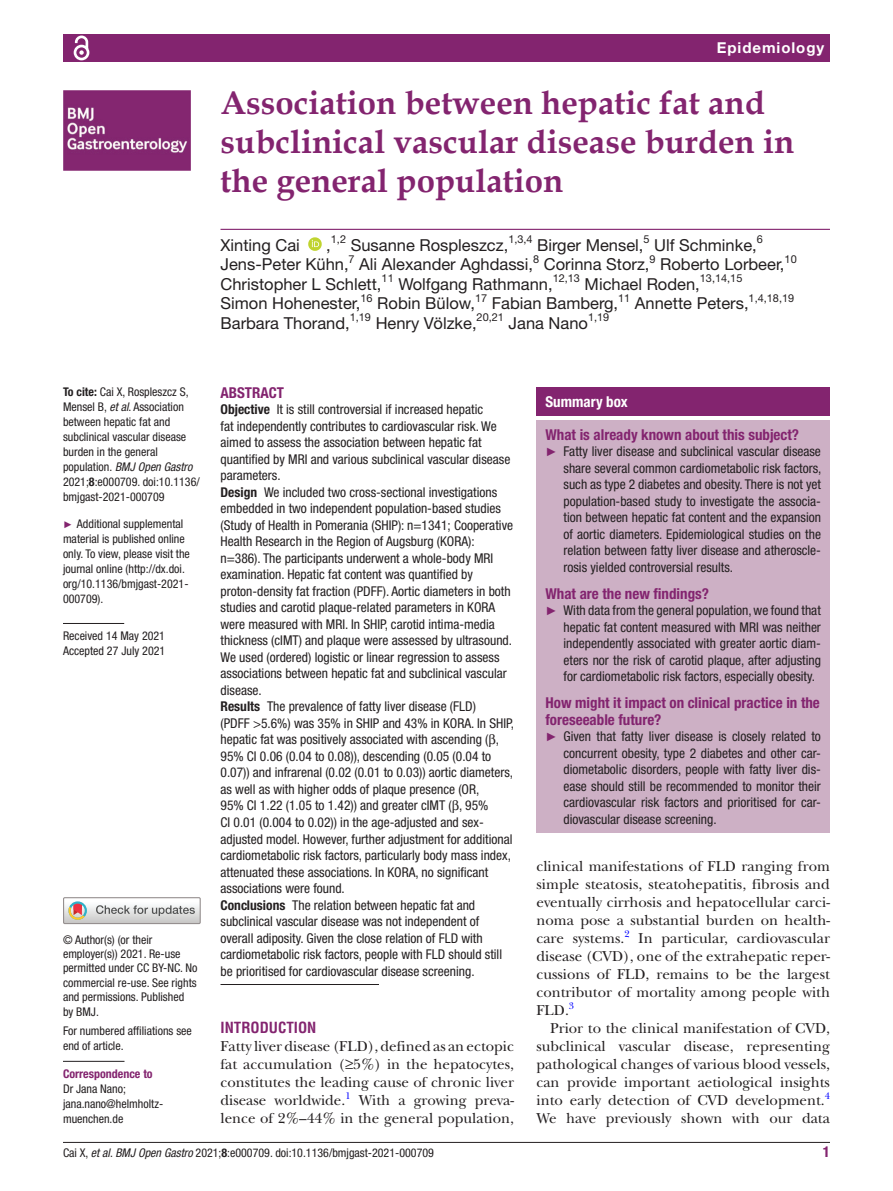
<style>
.page{position:relative;width:893px;height:1191px;background:#fff}
.page>*{position:absolute;margin:0;border:0;box-sizing:border-box;transform-origin:0 0}
.t1{font:700 33px/39px "Book Antiqua";color:#83246f}
.t2{font:16.5px "Helvetica Neue LT Std";color:#231f20}
.t3{font:15px/18px "New Baskerville";color:#231f20;text-align:justify}
.t4{font:700 condensed 15px/16.5px "Helvetica Neue LT Std";color:#83246f}
.t5{font:700 15px "Helvetica Neue LT Std";letter-spacing:.065em;color:#fff}
.t6{font:700 condensed 15px "Helvetica LT Std";color:#83246f}
.t7{font:700 condensed 15px "Helvetica Neue LT Std";color:#fff}
.t8{font:condensed 13.5px/16.5px "Helvetica Neue LT Std";color:#231f20;text-align:justify}
.t9{font:condensed 12px/15px "Helvetica Neue LT Std";color:#231f20}
.t10{font:700 condensed 12px "Helvetica Neue LT Std";color:#83246f}
.t11{font:10.95px "Helvetica Neue LT Std";color:#231f20}
.t12{font:9.9px "New Baskerville";color:#00f}
.s1{font-weight:700}
.s2{font-style:italic}
.s3{font-family:"Arial";font-stretch:normal;font-size:9.75px;color:#83246f}
.s4{font-family:"Arial";font-stretch:normal;font-size:12px;color:#83246f}
</style>
<div class="page">
<hr style="left:63px;top:1142px;width:767px;height:1px;background:#231f20">
<div style="left:63px;top:34px;width:767px;height:28px;background:#83246f"></div>
<svg style="left:73px;top:35px;width:17px;height:26px"></svg>
<hr style="left:220px;top:229px;width:610px;height:1px;background:#83246f">
<svg style="left:308px;top:237px;width:14px;height:14px"></svg>
<hr style="left:63px;top:623px;width:61px;height:1px;background:#231f20">
<hr style="left:63px;top:1061px;width:61px;height:1px;background:#231f20">
<img style="left:63px;top:90px;width:127px;height:81px">
<div style="left:63px;top:897px;width:138px;height:27px;border:1px solid #969090"></div>
<svg style="left:64px;top:897px;width:136px;height:26px"></svg>
<hr style="left:220px;top:984px;width:159px;height:1px;background:#231f20">
<div style="left:536px;top:387px;width:294px;height:29px;background:#83246f"></div>
<div style="left:536px;top:420px;width:294px;height:413px;background:#cdb0c5"></div>
<p class="t5" style="left:717px;top:39px;width:109px">Epidemiology</p>
<h1 class="t1" style="left:220px;top:83px;width:575px">Association between hepatic fat and subclinical vascular disease burden in the general population</h1>
<p class="t2" style="left:220px;top:235px;width:81px">Xinting Cai</p>
<p class="t2" style="left:326px;top:235px;width:6px">,</p>
<p class="t11" style="left:331px;top:233px;width:17px">1,2</p>
<p class="t2" style="left:351px;top:235px;width:159px">Susanne Rospleszcz,</p>
<p class="t11" style="left:508px;top:233px;width:26px">1,3,4</p>
<p class="t2" style="left:537px;top:235px;width:108px">Birger Mensel,</p>
<p class="t11" style="left:643px;top:233px;width:8px">5</p>
<p class="t2" style="left:654px;top:235px;width:104px">Ulf Schminke,</p>
<p class="t11" style="left:757px;top:233px;width:8px">6</p>
<p class="t2" style="left:221px;top:255px;width:130px">Jens-Peter Kühn,</p>
<p class="t11" style="left:349px;top:252px;width:8px">7</p>
<p class="t2" style="left:359px;top:255px;width:175px">Ali Alexander Aghdassi,</p>
<p class="t11" style="left:533px;top:252px;width:8px">8</p>
<p class="t2" style="left:544px;top:255px;width:107px">Corinna Storz,</p>
<p class="t11" style="left:649px;top:252px;width:8px">9</p>
<p class="t2" style="left:660px;top:255px;width:126px">Roberto Lorbeer,</p>
<p class="t11" style="left:785px;top:252px;width:14px">10</p>
<p class="t2" style="left:220px;top:274px;width:163px">Christopher L Schlett,</p>
<p class="t11" style="left:382px;top:272px;width:14px">11</p>
<p class="t2" style="left:398px;top:274px;width:156px">Wolfgang Rathmann,</p>
<p class="t11" style="left:553px;top:272px;width:29px">12,13</p>
<p class="t2" style="left:585px;top:274px;width:117px">Michael Roden,</p>
<p class="t11" style="left:700px;top:272px;width:44px">13,14,15</p>
<p class="t2" style="left:221px;top:294px;width:141px">Simon Hohenester,</p>
<p class="t11" style="left:360px;top:291px;width:14px">16</p>
<p class="t2" style="left:377px;top:294px;width:99px">Robin Bülow,</p>
<p class="t11" style="left:475px;top:291px;width:14px">17</p>
<p class="t2" style="left:492px;top:294px;width:128px">Fabian Bamberg,</p>
<p class="t11" style="left:618px;top:291px;width:14px">11</p>
<p class="t2" style="left:635px;top:294px;width:115px">Annette Peters,</p>
<p class="t11" style="left:749px;top:291px;width:47px">1,4,18,19</p>
<p class="t2" style="left:221px;top:313px;width:131px">Barbara Thorand,</p>
<p class="t11" style="left:350px;top:311px;width:23px">1,19</p>
<p class="t2" style="left:376px;top:313px;width:102px">Henry Völzke,</p>
<p class="t11" style="left:477px;top:311px;width:29px">20,21</p>
<p class="t2" style="left:509px;top:313px;width:81px">Jana Nano</p>
<p class="t11" style="left:588px;top:311px;width:23px">1,19</p>
<p class="t9" style="left:63px;top:384px;width:138px"><span class="s1">To cite:</span> Cai X, Rospleszcz S,<br>Mensel B, <span class="s2">et al</span>. Association between hepatic fat and subclinical vascular disease burden in the general population. <span class="s2">BMJ Open Gastro<br></span>2021;<span class="s1">8</span>:e000709. doi:10.1136/ bmjgast-2021-000709</p>
<p class="t9" style="left:63px;top:516px;width:128px"><span class="s3">►</span> Additional supplemental material is published online only. To view, please visit the journal online (http://dx.doi. org/10.1136/bmjgast-2021-<br>000709).</p>
<p class="t9" style="left:63px;top:628px;width:104px">Received 14 May 2021<br>Accepted 27 July 2021</p>
<p class="t9" style="left:63px;top:932px;width:136px;line-height:14.4px">© Author(s) (or their employer(s)) 2021. Re-use permitted under CC BY-NC. No commercial re-use. See rights and permissions. Published by BMJ.</p>
<p class="t9" style="left:63px;top:1023px;width:130px">For numbered affiliations see end of article.</p>
<p class="t10" style="left:63px;top:1066px;width:91px">Correspondence to</p>
<p class="t9" style="left:63px;top:1081px;width:102px">Dr Jana Nano; jana.nano@helmholtz&shy;muenchen.de</p>
<p class="t4" style="left:220px;top:384px;width:65px">ABSTRACT</p>
<p class="t8" style="left:220px;top:401px;width:295px;text-align:left"><span class="s1">Objective</span> It is still controversial if increased hepatic<br>fat independently contributes to cardiovascular risk. We aimed to assess the association between hepatic fat quantified by MRI and various subclinical vascular disease parameters.<br><span class="s1">Design</span> We included two cross-sectional investigations embedded in two independent population-based studies (Study of Health in Pomerania (SHIP): n=1341; Cooperative Health Research in the Region of Augsburg (KORA): n=386). The participants underwent a whole-body MRI examination. Hepatic fat content was quantified by proton-density fat fraction (PDFF). Aortic diameters in both studies and carotid plaque-related parameters in KORA were measured with MRI. In SHIP, carotid intima-media thickness (cIMT) and plaque were assessed by ultrasound.<br>We used (ordered) logistic or linear regression to assess associations between hepatic fat and subclinical vascular disease.<br><span class="s1">Results</span> The prevalence of fatty liver disease (FLD)<br>(PDFF &gt;5.6%) was 35% in SHIP and 43% in KORA. In SHIP, hepatic fat was positively associated with ascending ( , 95% CI 0.06 (0.04 to 0.08)), descending (0.05 (0.04 to 0.07)) and infrarenal (0.02 (0.01 to 0.03)) aortic diameters, as well as with higher odds of plaque presence (OR,<br>95% CI 1.22 (1.05 to 1.42)) and greater cIMT ( , 95%<br>CI 0.01 (0.004 to 0.02)) in the age-adjusted and sex&shy;adjusted model. However, further adjustment for additional cardiometabolic risk factors, particularly body mass index, attenuated these associations. In KORA, no significant associations were found.<br><span class="s1">Conclusions</span> The relation between hepatic fat and subclinical vascular disease was not independent of overall adiposity. Given the close relation of FLD with cardiometabolic risk factors, people with FLD should still be prioritised for cardiovascular disease screening.</p>
<p class="t6" style="left:220px;top:1018px;width:97px">INTRODUCTION</p>
<p class="t3" style="left:220px;top:1037px;width:295px">Fatty liver disease (FLD), defined as an ectopic fat accumulation (≥5%) in the hepatocytes, constitutes the leading cause of chronic liver disease worldwide.<sup>1</sup></p>
<p class="t3" style="left:220px;top:1091px;width:295px;text-align:right">With a growing preva-<br>lence of 2%–44% in the general population,</p>
<p class="t7" style="left:545px;top:392px;width:84px">Summary box</p>
<p class="t4" style="left:545px;top:426px;width:255px">What is already known about this subject?</p>
<p class="t8" style="left:563px;top:443px;width:259px;text-indent:-18px"><span class="s4">►</span> Fatty liver disease and subclinical vascular disease share several common cardiometabolic risk factors, such as type 2 diabetes and obesity. There is not yet population-based study to investigate the associa&shy;tion between hepatic fat content and the expansion of aortic diameters. Epidemiological studies on the relation between fatty liver disease and atheroscle&shy;rosis yielded controversial results.</p>
<p class="t4" style="left:545px;top:585px;width:165px">What are the new findings?</p>
<p class="t8" style="left:563px;top:602px;width:259px;text-indent:-18px"><span class="s4">►</span> With data from the general population, we found that hepatic fat content measured with MRI was neither independently associated with greater aortic diam&shy;eters nor the risk of carotid plaque, after adjusting for cardiometabolic risk factors, especially obesity.</p>
<p class="t4" style="left:545px;top:694px;width:276px">How might it impact on clinical practice in the foreseeable future?</p>
<p class="t8" style="left:563px;top:728px;width:259px;text-indent:-18px"><span class="s4">►</span> Given that fatty liver disease is closely related to concurrent obesity, type 2 diabetes and other car&shy;diometabolic disorders, people with fatty liver dis&shy;ease should still be recommended to monitor their cardiovascular risk factors and prioritised for car&shy;diovascular disease screening.</p>
<p class="t3" style="left:536px;top:857px;width:295px">clinical manifestations of FLD ranging from simple steatosis, steatohepatitis, fibrosis and eventually cirrhosis and hepatocellular carci&shy;noma pose a substantial burden on health&shy;care systems.</p>
<p class="t12" style="left:624px;top:927px;width:7px">2</p>
<p class="t3" style="left:536px;top:929px;width:295px;text-indent:102px">In particular, cardiovascular disease (CVD), one of the extrahepatic reper&shy;cussions of FLD, remains to be the largest contributor of mortality among people with FLD.</p>
<p class="t12" style="left:569px;top:999px;width:7px">3</p>
<p class="t3" style="left:536px;top:1019px;width:295px;text-indent:14px">Prior to the clinical manifestation of CVD, subclinical vascular disease, representing pathological changes of various blood vessels, can provide important aetiological insights into early detection of CVD development.</p>
<p class="t12" style="left:825px;top:1089px;width:7px">4</p>
<p class="t3" style="left:536px;top:1109px;width:295px">We have previously shown with our data</p>
<p class="t9" style="left:63px;top:1145px;width:372px">Cai X, <span class="s2">et al</span>. <span class="s2">BMJ Open Gastro</span> 2021;<span class="s1">8</span>:e000709. doi:10.1136/bmjgast-2021-000709</p>
<p class="t4" style="left:823px;top:1143px;width:9px">1</p>
</div>
